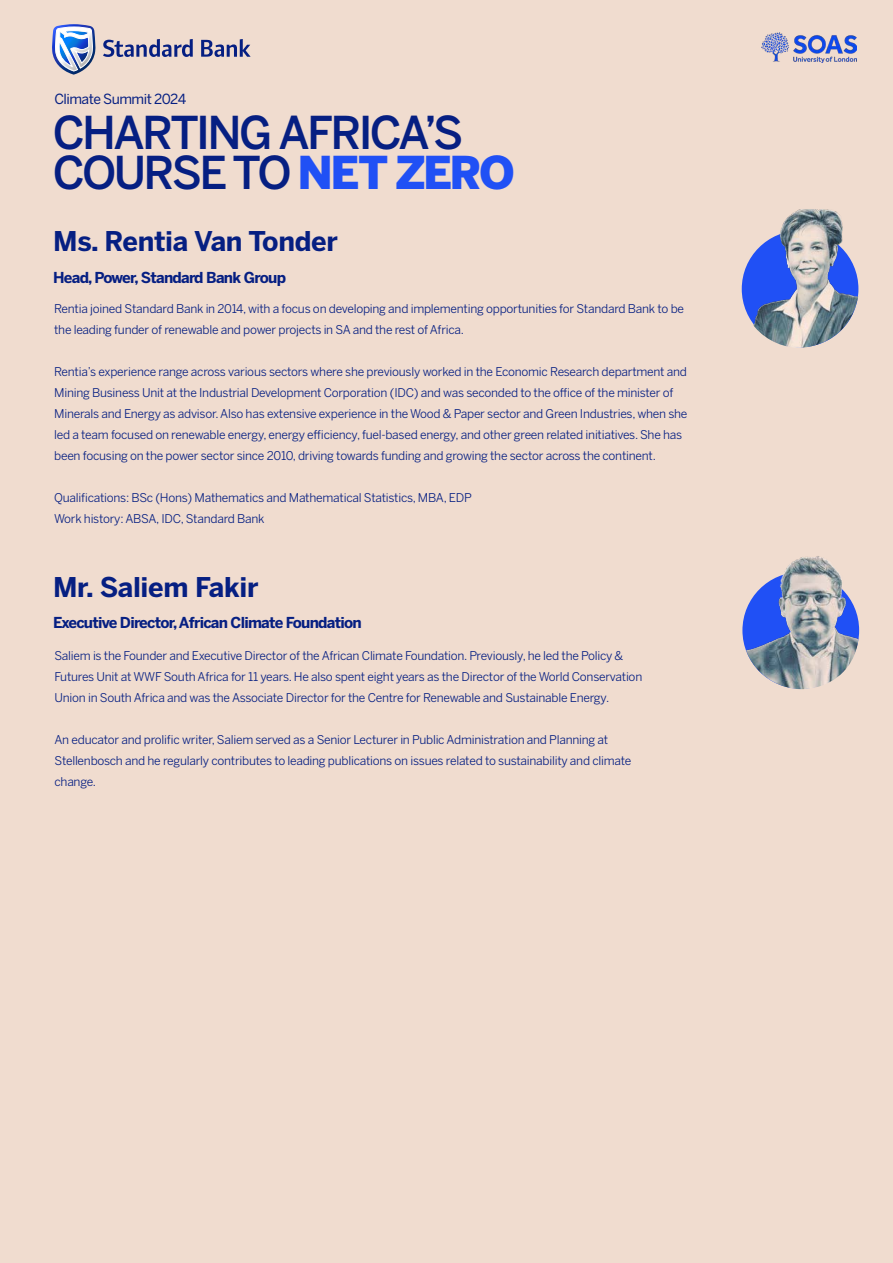
<style>
.page{position:relative;width:893px;height:1263px;background:#f0dccf}
.page>*{position:absolute;margin:0;border:0;box-sizing:border-box;transform-origin:0 0}
.t1{font:500 45px/40px "Benton Sans";letter-spacing:-.06em;color:#061f82}
.t2{font:700 27px "Benton Sans";letter-spacing:-.01em;color:#061f82}
.t3{font:700 15px "Benton Sans";letter-spacing:-.05em;color:#061f82}
.t4{font:13.95px "Benton Sans";letter-spacing:-.04em;color:#061f82}
.t5{font:12px/21px "Benton Sans";letter-spacing:-.02em;color:#061f82}
.s1{font-weight:900;color:#2050f5}
</style>
<div class="page">
<img style="left:761px;top:32px;width:96px;height:31px">
<svg style="left:103px;top:39px;width:148px;height:18px"></svg>
<svg style="left:52px;top:24px;width:44px;height:51px"></svg>
<img style="left:741px;top:209px;width:118px;height:139px">
<img style="left:742px;top:556px;width:118px;height:133px">
<p class="t4" style="left:54px;top:91px;width:134px">Climate Summit 2024</p>
<h1 class="t1" style="left:53px;top:112px;width:464px">CHARTING AFRICA’S<br>COURSE TO <span class="s1">NET ZERO</span></h1>
<h2 class="t2" style="left:53px;top:225px;width:286px">Ms. Rentia Van Tonder</h2>
<p class="t3" style="left:53px;top:268px;width:234px">Head, Power, Standard Bank Group</p>
<p class="t5" style="left:54px;top:298px;width:631px">Rentia joined Standard Bank in 2014, with a focus on developing and implementing opportunities for Standard Bank to be the leading funder of renewable and power projects in SA and the rest of Africa.</p>
<p class="t5" style="left:54px;top:361px;width:635px">Rentia’s experience range across various sectors where she previously worked in the Economic Research department and Mining Business Unit at the Industrial Development Corporation (IDC) and was seconded to the office of the minister of Minerals and Energy as advisor. Also has extensive experience in the Wood &amp; Paper sector and Green Industries, when she led a team focused on renewable energy, energy efficiency, fuel-based energy, and other green related initiatives. She has been focusing on the power sector since 2010, driving towards funding and growing the sector across the continent.</p>
<p class="t5" style="left:54px;top:487px;width:419px">Qualifications: BSc (Hons) Mathematics and Mathematical Statistics, MBA, EDP<br>Work history: ABSA, IDC, Standard Bank</p>
<h2 class="t2" style="left:53px;top:570px;width:207px">Mr. Saliem Fakir</h2>
<p class="t3" style="left:53px;top:613px;width:310px">Executive Director, African Climate Foundation</p>
<p class="t5" style="left:54px;top:645px;width:589px">Saliem is the Founder and Executive Director of the African Climate Foundation. Previously, he led the Policy &amp;<br>Futures Unit at WWF South Africa for 11 years. He also spent eight years as the Director of the World Conservation<br>Union in South Africa and was the Associate Director for the Centre for Renewable and Sustainable Energy.</p>
<p class="t5" style="left:54px;top:729px;width:578px">An educator and prolific writer, Saliem served as a Senior Lecturer in Public Administration and Planning at<br>Stellenbosch and he regularly contributes to leading publications on issues related to sustainability and climate change.</p>
</div>
